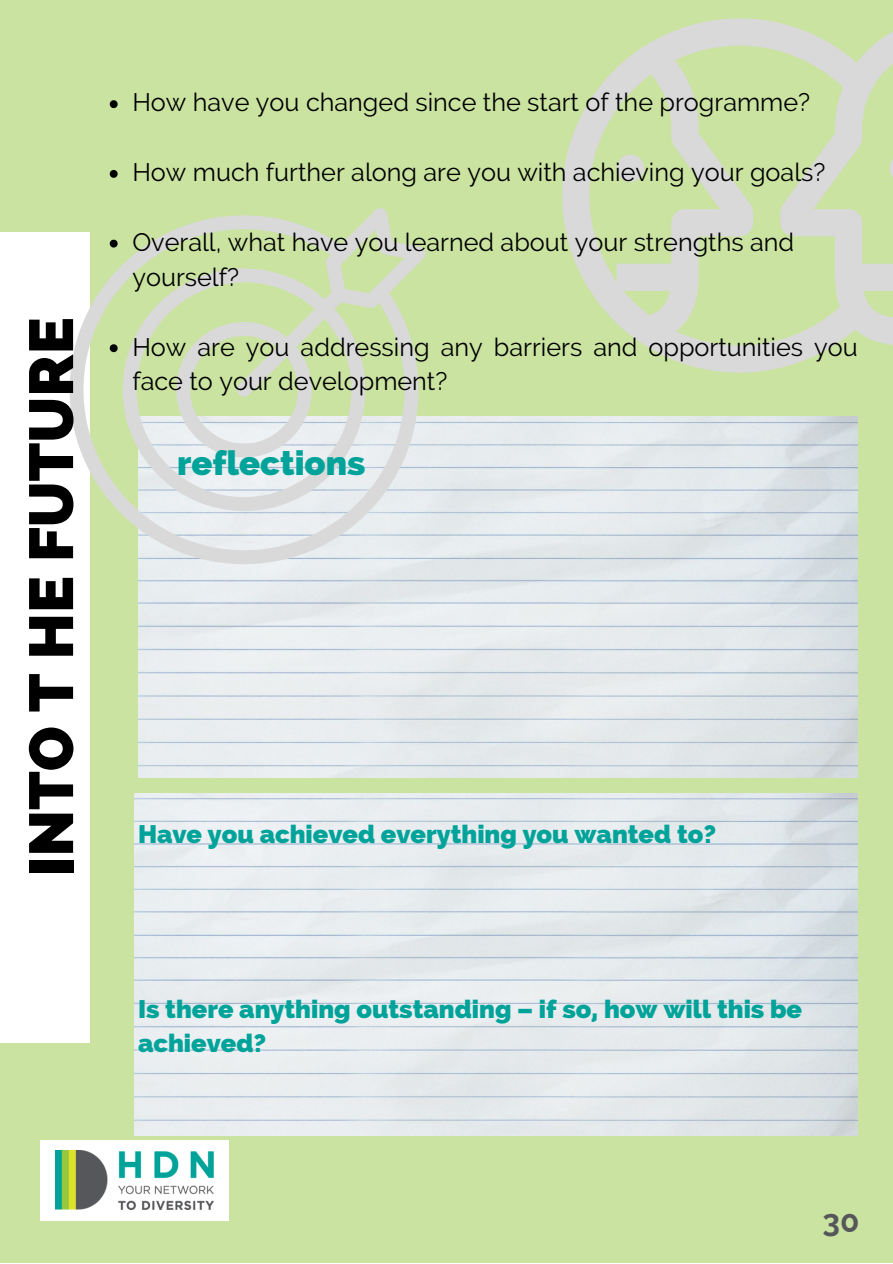
<style>
.page{position:relative;width:893px;height:1264px;background:#fff}
.page>*{position:absolute;margin:0;border:0;box-sizing:border-box;transform-origin:0 0}
.t1{font:800 61.95px "Raleway";color:#000}
.t2{font:800 34.5px "Raleway";color:#00a399}
.t3{font:700 31.5px "Raleway";color:#56575a}
.t4{font:800 25.5px/34.8px "Raleway";color:#00a399}
.t5{font:25.2px/34.8px "Raleway";color:#000}
</style>
<div class="page">
<div style="left:0;top:0;width:892px;height:1262px;background:#cae3a0"></div>
<div style="left:0;top:233px;width:89px;height:809px;background:#fff"></div>
<div style="left:40px;top:1139px;width:188px;height:81px;background:#fff"></div>
<img style="left:55px;top:1150px;width:159px;height:59px">
<svg style="left:562px;top:18px;width:330px;height:354px"></svg>
<img style="left:138px;top:416px;width:719px;height:361px">
<svg style="left:70px;top:208px;width:356px;height:356px"></svg>
<img style="left:134px;top:794px;width:723px;height:341px">
<svg style="left:110px;top:100px;width:8px;height:8px"></svg>
<svg style="left:110px;top:170px;width:8px;height:8px"></svg>
<svg style="left:110px;top:240px;width:8px;height:7px"></svg>
<svg style="left:110px;top:344px;width:8px;height:8px"></svg>
<p class="t1" style="left:15px;top:876px;width:560px;rotate:-90deg">INTO T HE FUTURE</p>
<p class="t5" style="left:132px;top:85px;width:679px">How have you changed since the start of the programme?</p>
<p class="t5" style="left:132px;top:155px;width:694px">How much further along are you with achieving your goals?</p>
<p class="t5" style="left:132px;top:225px;width:663px">Overall, what have you learned about your strengths and yourself?</p>
<p class="t5" style="left:132px;top:329px;width:726px">How are you addressing any barriers and opportunities you face to your development?</p>
<p class="t2" style="left:177px;top:442px;width:190px">reflections</p>
<p class="t4" style="left:138px;top:816px;width:579px">Have you achieved everything you wanted to?</p>
<p class="t4" style="left:138px;top:991px;width:665px">Is there anything outstanding – if so, how will this be achieved?</p>
<p class="t3" style="left:822px;top:1202px;width:38px">30</p>
</div>
